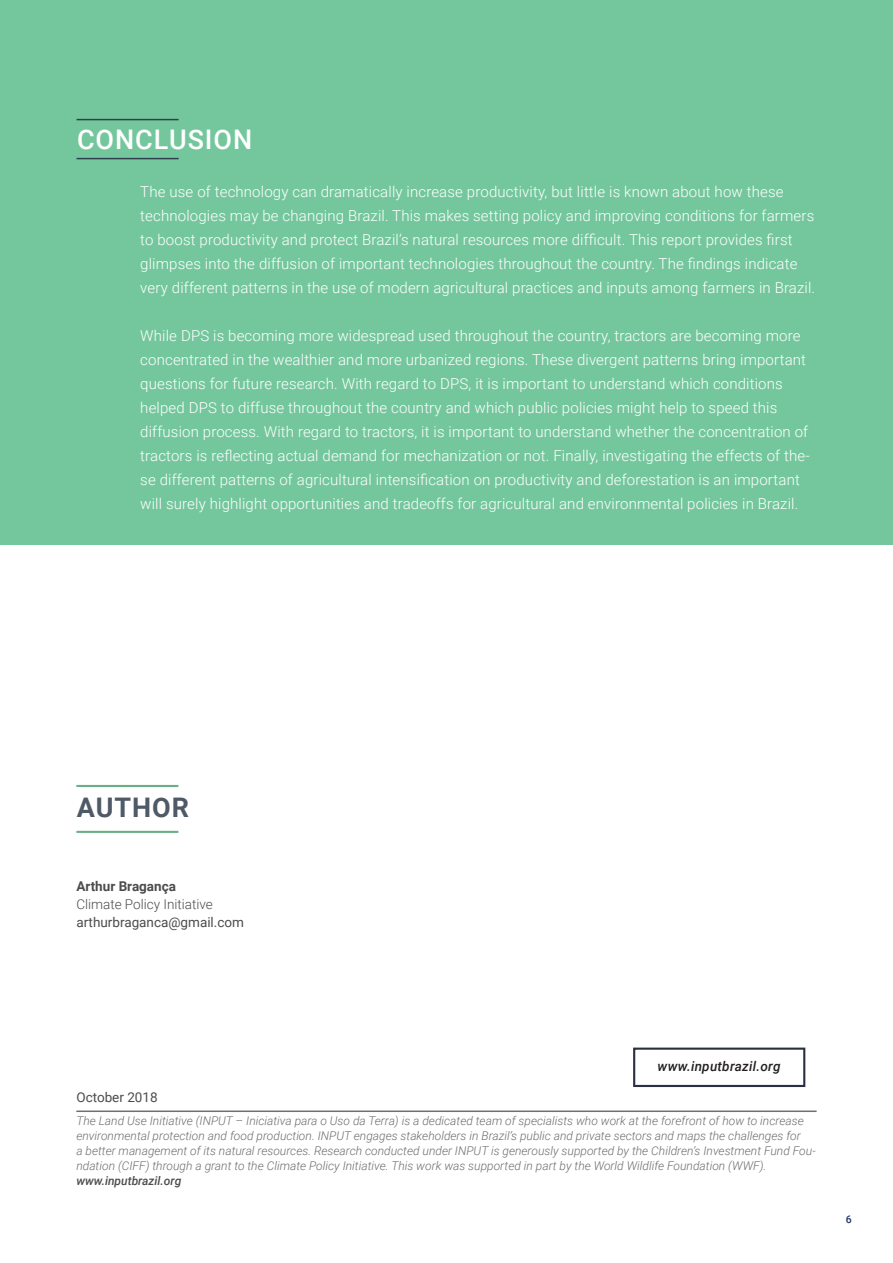
<style>
.page{position:relative;width:893px;height:1263px;background:#fff}
.page>*{position:absolute;margin:0;border:0;box-sizing:border-box;transform-origin:0 0}
.Tit_Seção{font:500 27px "Roboto";letter-spacing:.035em;color:#fff}
.Tit_Seção-2{font:700 27px "Roboto";letter-spacing:.035em;color:#4f5a68}
.Texto{font:300 15px/24px "Roboto";letter-spacing:.01em;color:#fff}
.autores{font:13.5px/18px "Roboto";color:#4b4c4d}
.t1{font:italic 500 13.5px "Roboto";letter-spacing:.02em;color:#231f20}
.Texto-2{font:italic 300 12px/15px "Roboto";color:#6c6d70}
.t2{font:500 10.5px "Roboto";color:#1d3464}
.s1{font-weight:700}
.s2{font-weight:300}
.s3{font-weight:500;color:#4b4c4d}
</style>
<div class="page">
<div style="left:0;top:0;width:893px;height:545px;background:#74c79d"></div>
<hr style="left:76px;top:785px;width:102px;height:2px;background:#69b084">
<hr style="left:76px;top:831px;width:102px;height:2px;background:#69b084">
<hr style="left:76px;top:1110px;width:741px;height:2px;background:#6d6e70">
<div style="left:633px;top:1047px;width:172px;height:40px;border:2px solid #293140"></div>
<hr style="left:77px;top:119px;width:102px;height:1px;background:#2f3f4f">
<hr style="left:77px;top:158px;width:102px;height:1px;background:#2f3f4f">
<p class="Tit_Seção" style="left:77px;top:120px;width:177px">CONCLUSION</p>
<p class="Texto" style="left:140px;top:179px;width:676px">The use of technology can dramatically increase productivity, but little is known about how these technologies may be changing Brazil. This makes setting policy and improving conditions for farmers to boost productivity and protect Brazil’s natural resources more difficult. This report provides first glimpses into the diffusion of important technologies throughout the country. The findings indicate very different patterns in the use of modern agricultural practices and inputs among farmers in Brazil.</p>
<p class="Texto" style="left:140px;top:323px;width:671px">While DPS is becoming more widespread used throughout the country, tractors are becoming more concentrated in the wealthier and more urbanized regions. These divergent patterns bring important questions for future research. With regard to DPS, it is important to understand which conditions helped DPS to diffuse throughout the country and which public policies might help to speed this diffusion process. With regard to tractors, it is important to understand whether the concentration of tractors is reflecting actual demand for mechanization or not. Finally, investigating the effects of the&shy;se different patterns of agricultural intensification on productivity and deforestation is an important will surely highlight opportunities and tradeoffs for agricultural and environmental policies in Brazil.</p>
<p class="Tit_Seção-2" style="left:77px;top:789px;width:114px">AUTHOR</p>
<p class="autores" style="left:76px;top:877px;width:169px"><span class="s1">Arthur Bragança<br></span><span class="s2">Climate Policy Initiative </span>arthurbraganca@gmail.com</p>
<p class="autores" style="left:76px;top:1087px;width:83px">October 2018</p>
<p class="t1" style="left:658px;top:1056px;width:124px">www.inputbrazil.org</p>
<p class="Texto-2" style="left:76px;top:1113px;width:741px">The Land Use Initiative (INPUT – Iniciativa para o Uso da Terra) is a dedicated team of specialists who work at the forefront of how to increase environmental protection and food production. INPUT engages stakeholders in Brazil’s public and private sectors and maps the challenges for<br>a better management of its natural resources. Research conducted under INPUT is generously supported by the Children’s Investment Fund Fou&shy;ndation (CIFF) through a grant to the Climate Policy Initiative. This work was supported in part by the World Wildlife Foundation (WWF). <span class="s3">www.inputbrazil.org</span></p>
<p class="t2" style="left:846px;top:1212px;width:7px">6</p>
</div>
